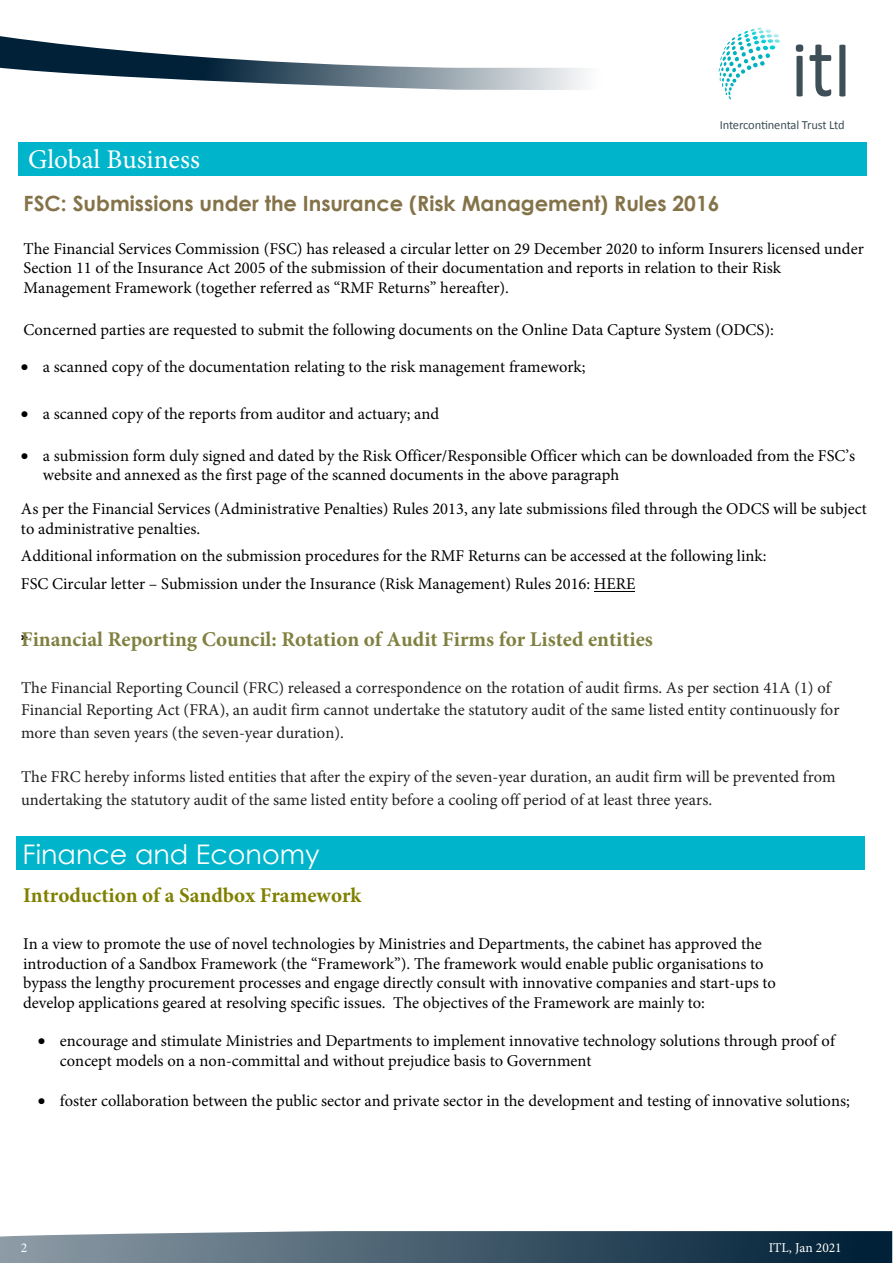
<style>
.page{position:relative;width:893px;height:1263px;background:#fff}
.page>*{position:absolute;margin:0;border:0;box-sizing:border-box;transform-origin:0 0}
.t1{font:27px "Century Gothic";color:#fff}
.t2{font:27px "Minion Pro";color:#fff}
.t3{font:700 21px "Minion Pro";color:#808040}
.t4{font:700 21px "Century Gothic";color:#847248}
.t5{font:700 21px "Minion Pro";color:#808000}
.t6{font:16.5px/19.8px "Minion Pro";color:#000}
.t7{font:16.5px/22.5px "Minion Pro";color:#231f20}
.t8{font:13.5px "Minion Pro";color:#fff}
.t9{font:12.45px "Calibri";letter-spacing:-.02em;color:#3f4f57}
.s1{font-weight:400;font-size:16.5px;color:#231f20}
</style>
<div class="page">
<svg style="left:0;top:36px;width:586px;height:54px"></svg>
<svg style="left:0;top:1231px;width:892px;height:32px;background:#496070"></svg>
<svg style="left:719px;top:28px;width:61px;height:72px"></svg>
<svg style="left:839px;top:45px;width:6px;height:52px"></svg>
<svg style="left:796px;top:44px;width:7px;height:52px"></svg>
<svg style="left:809px;top:45px;width:22px;height:52px"></svg>
<div style="left:18px;top:142px;width:849px;height:33px;background:#00b5cb"></div>
<hr style="left:594px;top:591px;width:41px;height:1px;background:#000">
<div style="left:16px;top:836px;width:849px;height:33px;background:#00b5cb"></div>
<p class="t2" style="left:28px;top:141px;width:173px">Global Business</p>
<p class="t9" style="left:720px;top:117px;width:126px">Intercontinental Trust Ltd</p>
<p class="t4" style="left:24px;top:188px;width:697px">FSC: Submissions under the Insurance (Risk Management) Rules 2016</p>
<p class="t6" style="left:24px;top:238px;width:842px">The Financial Services Commission (FSC) has released a circular letter on 29 December 2020 to inform Insurers licensed under<br>Section 11 of the Insurance Act 2005 of the submission of their documentation and reports in relation to their Risk<br>Management Framework (together referred as “RMF Returns” hereafter).</p>
<p class="t6" style="left:24px;top:320px;width:752px">Concerned parties are requested to submit the following documents on the Online Data Capture System (ODCS):</p>
<p class="t6" style="left:21px;top:357px;width:566px">• a scanned copy of the documentation relating to the risk management framework;</p>
<p class="t6" style="left:21px;top:403px;width:420px">• a scanned copy of the reports from auditor and actuary; and</p>
<p class="t6" style="left:43px;top:446px;width:814px;text-indent:-22px">• a submission form duly signed and dated by the Risk Officer/Responsible Officer which can be downloaded from the FSC’s website and annexed as the first page of the scanned documents in the above paragraph</p>
<p class="t6" style="left:21px;top:499px;width:847px">As per the Financial Services (Administrative Penalties) Rules 2013, any late submissions filed through the ODCS will be subject to administrative penalties.</p>
<p class="t6" style="left:21px;top:542px;width:747px;line-height:27.3px">Additional information on the submission procedures for the RMF Returns can be accessed at the following link:<br>FSC Circular letter – Submission under the Insurance (Risk Management) Rules 2016: HERE</p>
<p class="t3" style="left:21px;top:624px;width:633px"><span class="s1">*</span>Financial Reporting Council: Rotation of Audit Firms for Listed entities</p>
<p class="t7" style="left:21px;top:676px;width:820px">The Financial Reporting Council (FRC) released a correspondence on the rotation of audit firms. As per section 41A (1) of<br>Financial Reporting Act (FRA), an audit firm cannot undertake the statutory audit of the same listed entity continuously for more than seven years (the seven-year duration).</p>
<p class="t7" style="left:21px;top:766px;width:816px">The FRC hereby informs listed entities that after the expiry of the seven-year duration, an audit firm will be prevented from undertaking the statutory audit of the same listed entity before a cooling off period of at least three years.</p>
<h1 class="t1" style="left:23px;top:835px;width:298px">Finance and Economy</h1>
<p class="t5" style="left:23px;top:880px;width:340px">Introduction of a Sandbox Framework</p>
<p class="t6" style="left:23px;top:934px;width:754px">In a view to promote the use of novel technologies by Ministries and Departments, the cabinet has approved the introduction of a Sandbox Framework (the “Framework”). The framework would enable public organisations to bypass the lengthy procurement processes and engage directly consult with innovative companies and start-ups to develop applications geared at resolving specific issues. The objectives of the Framework are mainly to:</p>
<p class="t6" style="left:60px;top:1031px;width:776px;text-indent:-22px">• encourage and stimulate Ministries and Departments to implement innovative technology solutions through proof of concept models on a non-committal and without prejudice basis to Government</p>
<p class="t6" style="left:38px;top:1090px;width:813px">• foster collaboration between the public sector and private sector in the development and testing of innovative solutions;</p>
<p class="t8" style="left:21px;top:1238px;width:8px">2</p>
<p class="t8" style="left:769px;top:1238px;width:75px">ITL, Jan 2021</p>
</div>
